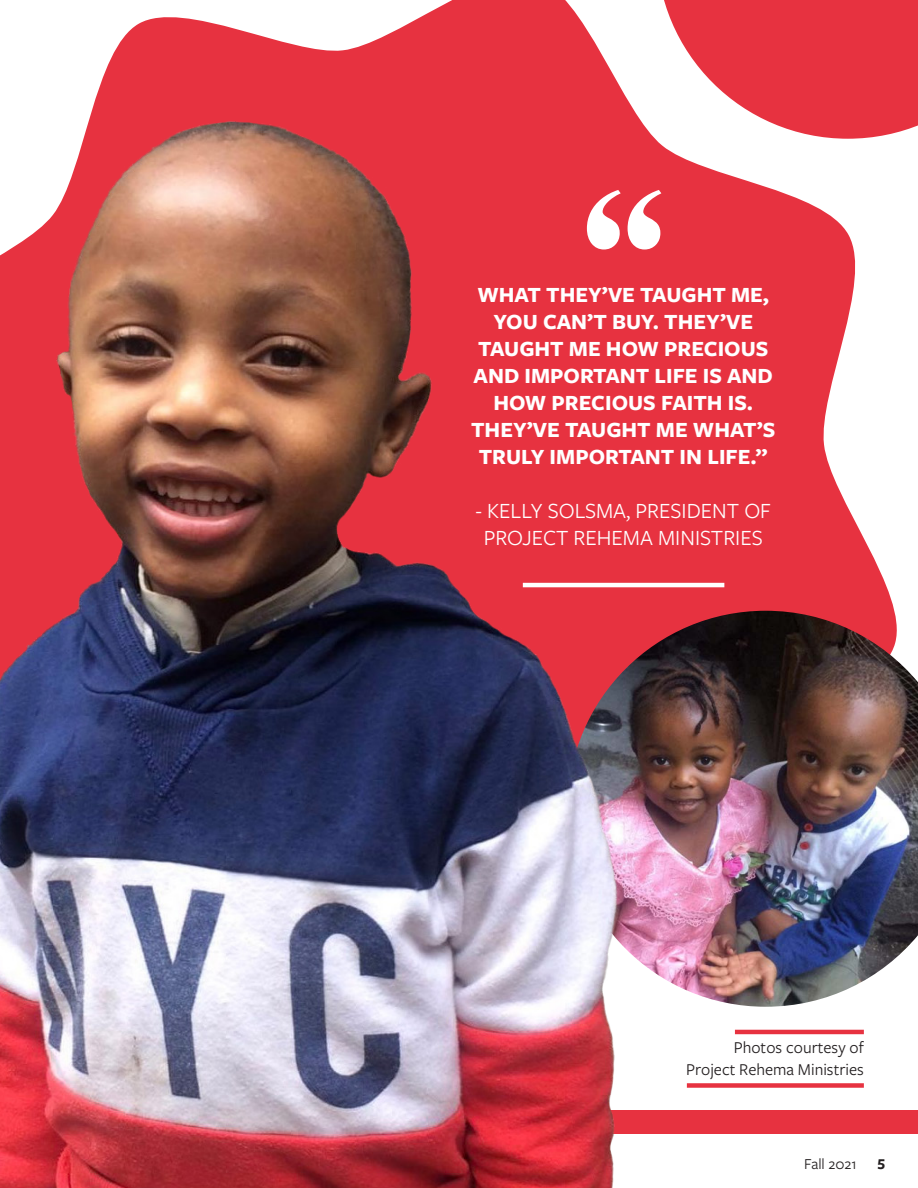
<style>
.page{position:relative;width:918px;height:1188px;background:#fff}
.page>*{position:absolute;margin:0;border:0;box-sizing:border-box;transform-origin:0 0}
.Author{font:217.5px "Engravers";color:#fff}
.headline{font:700 22.5px/27px "Freight Sans Pro";color:#fff;text-align:center}
.headline-2{font:22.5px/27px "Freight Sans Pro";color:#fff;text-align:center}
.Sidebar{font:17.25px/22.5px "Freight Sans Pro";color:#231f20;text-align:right}
.t1{font:15.75px "Freight Sans Pro";color:#231f20}
.t2{font:700 15.75px "Freight Sans Pro";color:#231f20}
</style>
<div class="page">
<svg style="left:909px;top:0;width:9px;height:129px"></svg>
<svg style="left:90px;top:0;width:819px;height:611px;fill:#e73240"></svg>
<div style="left:0;top:1110px;width:918px;height:24px;background:#e73240"></div>
<hr style="left:523px;top:583px;width:201px;height:4px;background:#fff">
<div style="left:687px;top:1083px;width:177px;height:5px;background:#e73240"></div>
<hr style="left:735px;top:1030px;width:129px;height:4px;background:#e73240">
<img style="left:617px;top:611px;width:301px;height:396px">
<img style="left:0;top:117px;width:617px;height:1071px">
<p class="Author" style="left:559px;top:137px;width:131px">“</p>
<p class="headline" style="left:471px;top:280px;width:306px">WHAT THEY’VE TAUGHT ME,<br>YOU CAN’T BUY. THEY’VE<br>TAUGHT ME HOW PRECIOUS<br>AND IMPORTANT LIFE IS AND<br>HOW PRECIOUS FAITH IS.<br>THEY’VE TAUGHT ME WHAT’S<br>TRULY IMPORTANT IN LIFE.”</p>
<p class="headline-2" style="left:475px;top:496px;width:297px">- KELLY SOLSMA, PRESIDENT OF<br>PROJECT REHEMA MINISTRIES</p>
<p class="Sidebar" style="left:686px;top:1035px;width:179px">Photos courtesy of<br>Project Rehema Ministries</p>
<p class="t1" style="left:804px;top:1153px;width:54px">Fall 2021</p>
<p class="t2" style="left:878px;top:1153px;width:9px">5</p>
</div>
